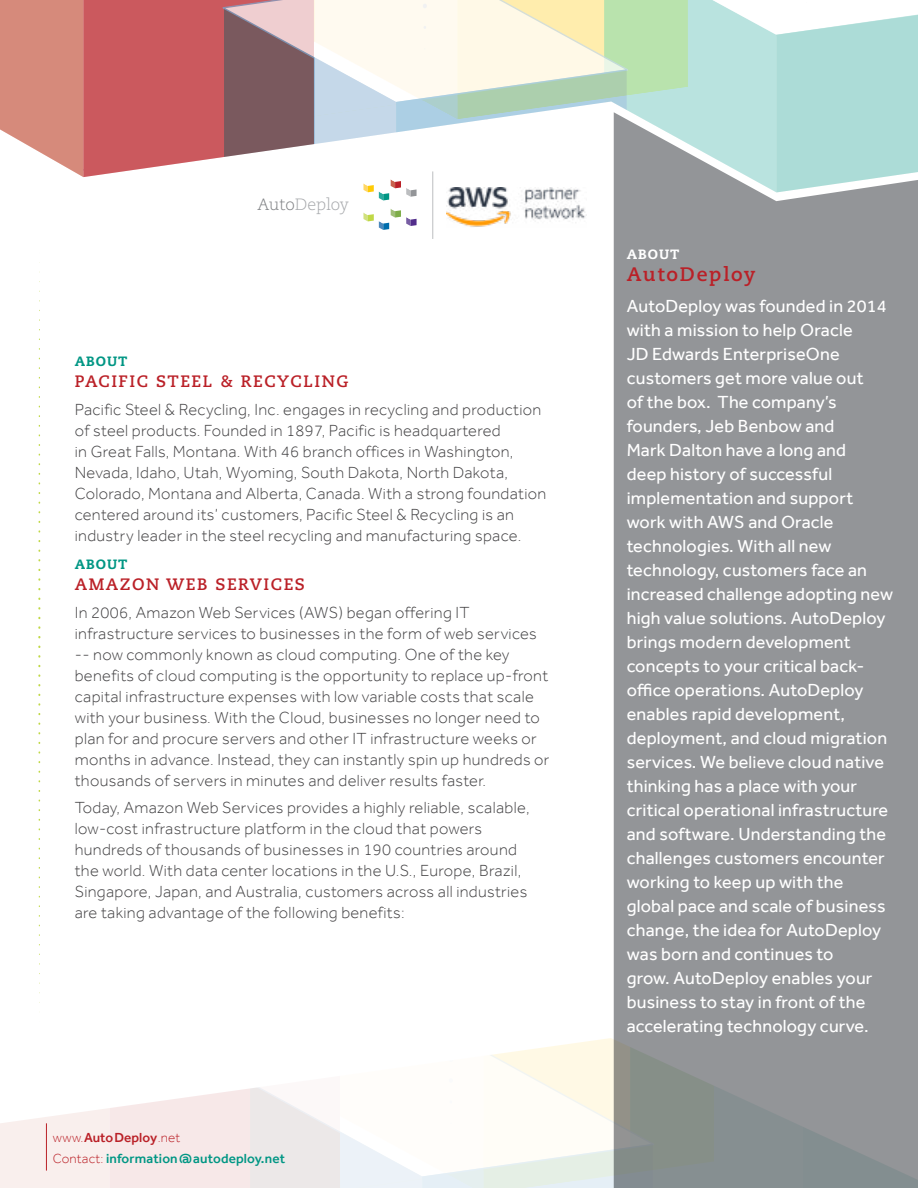
<style>
.page{position:relative;width:918px;height:1188px;background:#fff}
.page>*{position:absolute;margin:0;border:0;box-sizing:border-box;transform-origin:0 0}
.t1{font:700 19.5px "Caecilia LT Pro 75";letter-spacing:.09em;color:#ba2027}
.t2{font:18px/24px "Effra";letter-spacing:.01em;color:#fff}
.t3{font:300 16.5px/21px "Effra";letter-spacing:.02em;color:#414042}
.t4{font:700 16.5px "Caecilia LT Pro 75";letter-spacing:.09em;color:#ba2027}
.t5{font:300 16.35px "Caecilia";letter-spacing:-.005em;color:#a7a9ac}
.t6{font:500 13.5px/21px "Effra";letter-spacing:.01em;color:#009684}
.t7{font:800 13.5px "Caecilia LT Pro 85";letter-spacing:.07em;color:#009684}
.t8{font:800 13.5px "Caecilia LT Pro 85";letter-spacing:.07em;color:#fff}
.s1{color:#808285}
.s2{font-weight:300;color:#ba2027}
.s3{color:#ba2027}
</style>
<div class="page">
<div style="left:614px;top:200px;width:304px;height:838px;background:#939598"></div>
<svg style="left:0;top:0;width:83px;height:177px"></svg>
<svg style="left:83px;top:0;width:835px;height:200px"></svg>
<svg style="left:363px;top:209px;width:54px;height:21px"></svg>
<img style="left:446px;top:187px;width:141px;height:40px">
<hr style="left:433px;top:171px;width:1px;height:68px;background:#bcbec0">
<svg style="left:0;top:1108px;width:109px;height:80px"></svg>
<svg style="left:109px;top:1038px;width:809px;height:150px"></svg>
<hr style="left:46px;top:1123px;width:1px;height:48px;background:#ba2027">
<p class="t5" style="left:258px;top:195px;width:93px"><span class="s1">Auto</span>Deploy</p>
<p class="t7" style="left:75px;top:352px;width:54px">ABOUT</p>
<p class="t4" style="left:75px;top:370px;width:275px">PACIFIC STEEL &amp; RECYCLING</p>
<p class="t3" style="left:75px;top:399px;width:473px">Pacific Steel &amp; Recycling, Inc. engages in recycling and production of steel products. Founded in 1897, Pacific is headquartered<br>in Great Falls, Montana. With 46 branch offices in Washington, Nevada, Idaho, Utah, Wyoming, South Dakota, North Dakota, Colorado, Montana and Alberta, Canada. With a strong foundation centered around its’ customers, Pacific Steel &amp; Recycling is an industry leader in the steel recycling and manufacturing space.</p>
<p class="t7" style="left:75px;top:555px;width:54px">ABOUT</p>
<p class="t4" style="left:75px;top:573px;width:232px">AMAZON WEB SERVICES</p>
<p class="t3" style="left:75px;top:601px;width:476px">In 2006, Amazon Web Services (AWS) began offering IT infrastructure services to businesses in the form of web services -- now commonly known as cloud computing. One of the key benefits of cloud computing is the opportunity to replace up-front capital infrastructure expenses with low variable costs that scale with your business. With the Cloud, businesses no longer need to plan for and procure servers and other IT infrastructure weeks or months in advance. Instead, they can instantly spin up hundreds or thousands of servers in minutes and deliver results faster.</p>
<p class="t3" style="left:75px;top:797px;width:457px">Today, Amazon Web Services provides a highly reliable, scalable, low-cost infrastructure platform in the cloud that powers hundreds of thousands of businesses in 190 countries around the world. With data center locations in the U.S., Europe, Brazil, Singapore, Japan, and Australia, customers across all industries are taking advantage of the following benefits:</p>
<p class="t6" style="left:53px;top:1127px;width:234px"><span class="s2">www.</span><span class="s3">AutoDeploy</span><span class="s2">.net<br>Contact:</span> information@autodeploy.net</p>
<p class="t8" style="left:627px;top:245px;width:54px">ABOUT</p>
<p class="t1" style="left:627px;top:261px;width:130px">AutoDeploy</p>
<p class="t2" style="left:627px;top:294px;width:268px">AutoDeploy was founded in 2014 with a mission to help Oracle<br>JD Edwards EnterpriseOne customers get more value out<br>of the box. The company’s founders, Jeb Benbow and<br>Mark Dalton have a long and<br>deep history of successful implementation and support work with AWS and Oracle technologies. With all new technology, customers face an increased challenge adopting new high value solutions. AutoDeploy brings modern development concepts to your critical back&shy;office operations. AutoDeploy enables rapid development, deployment, and cloud migration services. We believe cloud native thinking has a place with your critical operational infrastructure and software. Understanding the challenges customers encounter working to keep up with the global pace and scale of business change, the idea for AutoDeploy was born and continues to<br>grow. AutoDeploy enables your business to stay in front of the accelerating technology curve.</p>
</div>
